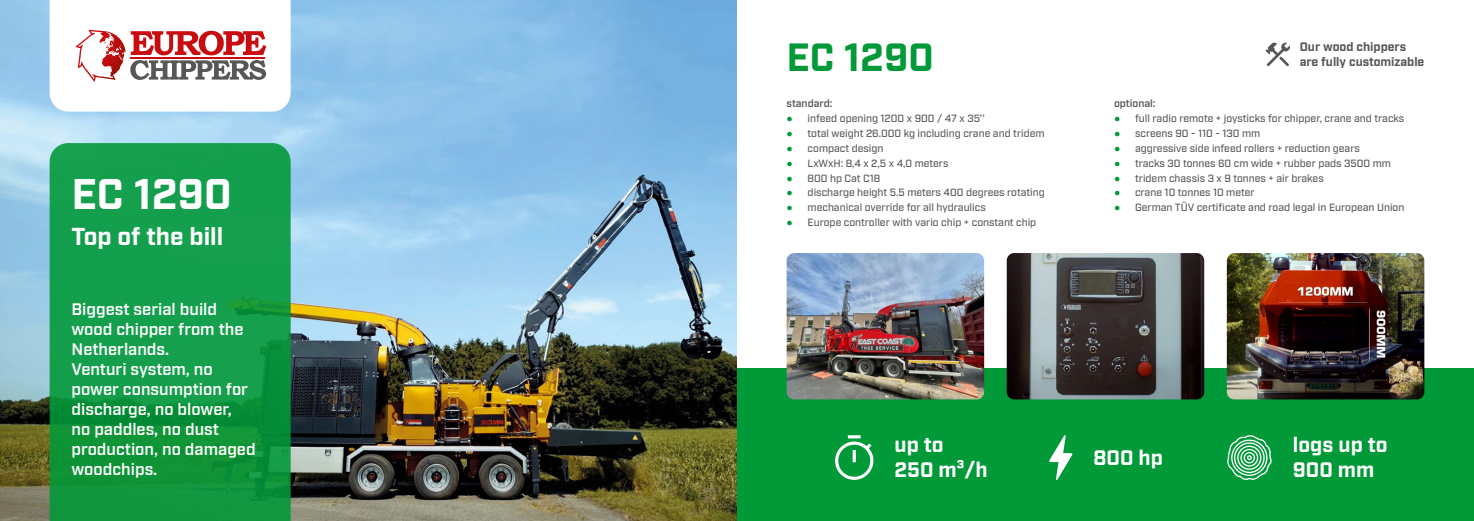
<style>
.page{position:relative;width:1474px;height:521px;background:#fff}
.page>*{position:absolute;margin:0;border:0;box-sizing:border-box;transform-origin:0 0}
.t1{font:700 42.88px "Industry";color:#fff}
.t2{font:700 39.38px "Industry";color:#029939}
.t3{font:700 24.5px "Industry";color:#fff}
.t4{font:700 21px/25.2px "Industry";color:#fff}
.t5{font:600 16.62px/19.9px "Industry";color:#fff}
.t6{font:700 12.25px/14.7px "Industry";color:#575756}
.t7{font:500 10.5px "Industry";color:#575756}
.t8{font:600 10.5px "Industry";color:#575756}
.s1{font-family:"Arial";font-weight:400;color:#029939}
</style>
<div class="page">
<div style="left:737px;top:368px;width:736px;height:153px;background:#029939"></div>
<img style="left:0;top:0;width:737px;height:521px">
<svg style="left:50px;top:143px;width:241px;height:378px;fill:#149f4d"></svg>
<svg style="left:50px;top:0;width:241px;height:112px"></svg>
<svg style="left:835px;top:435px;width:38px;height:45px"></svg>
<svg style="left:1049px;top:435px;width:23px;height:45px"></svg>
<svg style="left:1227px;top:435px;width:44px;height:45px"></svg>
<img style="left:786px;top:253px;width:198px;height:146px">
<img style="left:1006px;top:253px;width:198px;height:146px">
<img style="left:1226px;top:253px;width:198px;height:146px">
<svg style="left:1265px;top:43px;width:24px;height:23px"></svg>
<h1 class="t1" style="left:71px;top:168px;width:162px">EC 1290</h1>
<h3 class="t3" style="left:71px;top:222px;width:153px">Top of the bill</h3>
<h3 class="t5" style="left:71px;top:300px;width:186px">Biggest serial build wood chipper from the<br>Netherlands.<br>Venturi system, no power consumption for discharge, no blower,<br>no paddles, no dust production, no damaged woodchips.</h3>
<h2 class="t2" style="left:786px;top:34px;width:149px">EC 1290</h2>
<p class="t8" style="left:786px;top:97px;width:47px">standard:</p>
<p class="t7" style="left:786px;top:112px;width:200px"><span class="s1">●</span> infeed opening 1200 x 900 / 47 x 35’’</p>
<p class="t7" style="left:786px;top:127px;width:259px"><span class="s1">●</span> total weight 26.000 kg including crane and tridem</p>
<p class="t7" style="left:786px;top:142px;width:98px"><span class="s1">●</span> compact design</p>
<p class="t7" style="left:786px;top:157px;width:163px"><span class="s1">●</span> LxWxH: 8,4 x 2,5 x 4,0 meters</p>
<p class="t7" style="left:786px;top:172px;width:95px"><span class="s1">●</span> 800 hp Cat C18</p>
<p class="t7" style="left:786px;top:187px;width:260px"><span class="s1">●</span> discharge height 5.5 meters 400 degrees rotating</p>
<p class="t7" style="left:786px;top:201px;width:201px"><span class="s1">●</span> mechanical override for all hydraulics</p>
<p class="t7" style="left:786px;top:216px;width:251px"><span class="s1">●</span> Europe controller with vario chip + constant chip</p>
<p class="t6" style="left:1299px;top:40px;width:126px">Our wood chippers are fully customizable</p>
<p class="t8" style="left:1114px;top:97px;width:43px">optional:</p>
<p class="t7" style="left:1114px;top:112px;width:292px"><span class="s1">●</span> full radio remote + joysticks for chipper, crane and tracks</p>
<p class="t7" style="left:1114px;top:127px;width:148px"><span class="s1">●</span> screens 90 - 110 - 130 mm</p>
<p class="t7" style="left:1114px;top:142px;width:247px"><span class="s1">●</span> aggressive side infeed rollers + reduction gears</p>
<p class="t7" style="left:1114px;top:157px;width:278px"><span class="s1">●</span> tracks 30 tonnes 60 cm wide + rubber pads 3500 mm</p>
<p class="t7" style="left:1114px;top:172px;width:211px"><span class="s1">●</span> tridem chassis 3 x 9 tonnes + air brakes</p>
<p class="t7" style="left:1114px;top:187px;width:142px"><span class="s1">●</span> crane 10 tonnes 10 meter</p>
<p class="t7" style="left:1114px;top:201px;width:292px"><span class="s1">●</span> German TÜV certificate and road legal in European Union</p>
<h3 class="t4" style="left:894px;top:433px;width:94px">up to<br>250 m³/h</h3>
<h3 class="t4" style="left:1093px;top:446px;width:71px">800 hp</h3>
<h3 class="t4" style="left:1292px;top:433px;width:96px">logs up to<br>900 mm</h3>
</div>
